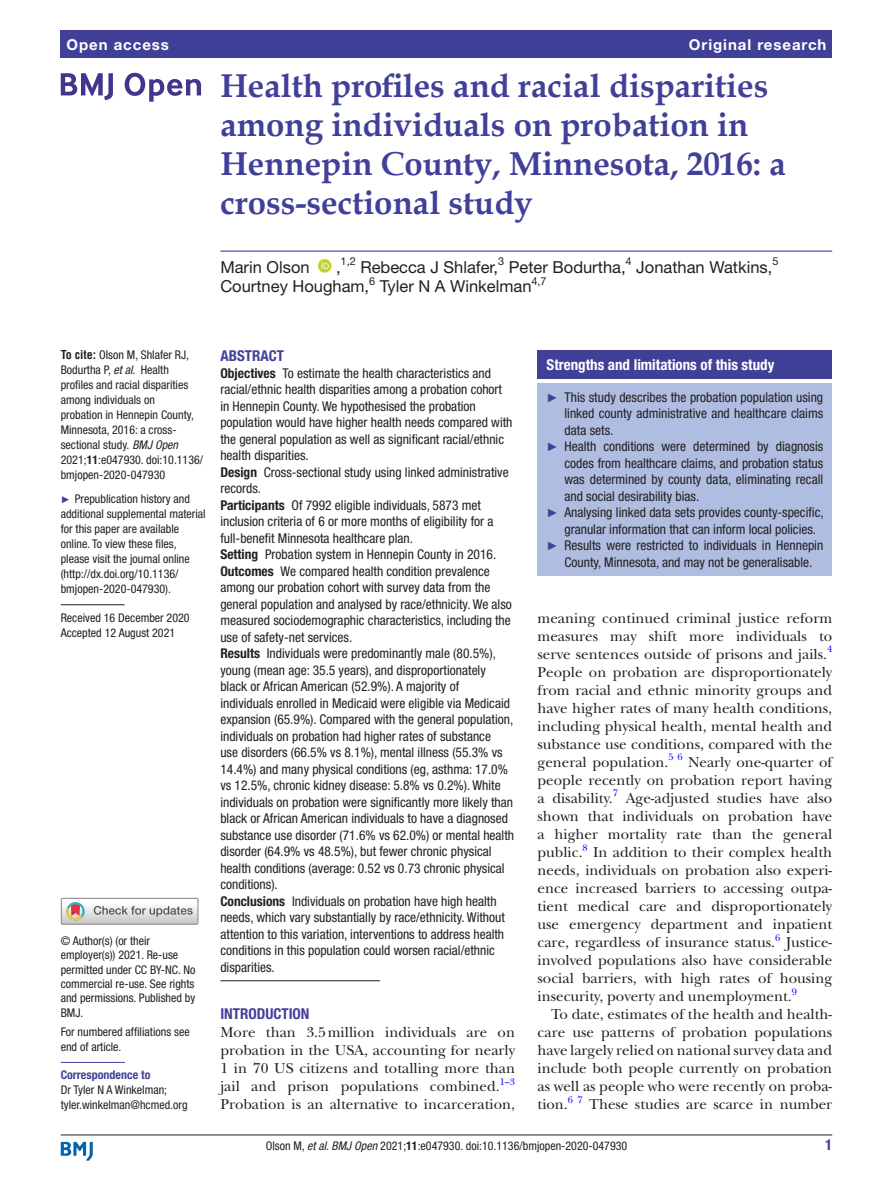
<style>
.page{position:relative;width:893px;height:1191px;background:#fff}
.page>*{position:absolute;margin:0;border:0;box-sizing:border-box;transform-origin:0 0}
.t1{font:700 33px/39px "Book Antiqua";color:#414099}
.t2{font:16.5px "Helvetica Neue LT Std";color:#231f20}
.t3{font:15px/18px "New Baskerville";color:#231f20;text-align:justify}
.t4{font:700 condensed 15px "Helvetica Neue LT Std";color:#fff}
.t5{font:700 15px "Helvetica Neue LT Std";letter-spacing:.065em;color:#fff}
.t6{font:700 condensed 15px "Helvetica Neue LT Std";color:#414099}
.t7{font:condensed 13.5px/16.5px "Helvetica Neue LT Std";color:#231f20}
.t8{font:condensed 12px/15px "Helvetica Neue LT Std";color:#231f20}
.t9{font:700 condensed 12px "Helvetica Neue LT Std";color:#414099}
.t10{font:10.95px "Helvetica Neue LT Std";color:#231f20}
.t11{font:9.9px "New Baskerville";color:#00f}
.s1{font-family:"Helvetica LT Std";font-weight:700}
.s2{font-style:italic}
.s3{font-weight:700}
.s4{font-family:"Arial";font-stretch:normal;font-size:9.75px;color:#414099}
.s5{font-family:"Arial";font-stretch:normal;font-size:12px;color:#414099}
</style>
<div class="page">
<hr style="left:61px;top:1134px;width:771px;height:1px;background:#231f20">
<svg style="left:61px;top:1141px;width:32px;height:19px"></svg>
<div style="left:61px;top:31px;width:771px;height:27px;background:#414099"></div>
<hr style="left:220px;top:250px;width:612px;height:2px;background:#414099">
<svg style="left:318px;top:259px;width:13px;height:14px"></svg>
<hr style="left:61px;top:604px;width:64px;height:1px;background:#231f20">
<hr style="left:61px;top:1062px;width:64px;height:1px;background:#414099">
<svg style="left:61px;top:73px;width:52px;height:27px"></svg>
<svg style="left:125px;top:73px;width:76px;height:29px"></svg>
<div style="left:61px;top:897px;width:138px;height:27px;border:1px solid #969090"></div>
<svg style="left:61px;top:898px;width:137px;height:26px"></svg>
<hr style="left:220px;top:980px;width:160px;height:1px;background:#231f20">
<div style="left:538px;top:350px;width:294px;height:29px;background:#414099"></div>
<div style="left:538px;top:383px;width:294px;height:193px;background:#afbde1"></div>
<p class="t5" style="left:66px;top:35px;width:104px">Open access</p>
<p class="t5" style="left:689px;top:35px;width:139px">Original research</p>
<h1 class="t1" style="left:220px;top:66px;width:567px">Health profiles and racial disparities among individuals on probation in Hennepin County, Minnesota, 2016: a cross-sectional study</h1>
<p class="t2" style="left:220px;top:257px;width:91px">Marin Olson</p>
<p class="t2" style="left:336px;top:257px;width:6px">,</p>
<p class="t10" style="left:341px;top:255px;width:17px">1,2</p>
<p class="t2" style="left:360px;top:257px;width:139px">Rebecca J Shlafer,</p>
<p class="t10" style="left:498px;top:255px;width:8px">3</p>
<p class="t2" style="left:509px;top:257px;width:118px">Peter Bodurtha,</p>
<p class="t10" style="left:626px;top:255px;width:8px">4</p>
<p class="t2" style="left:636px;top:257px;width:138px">Jonathan Watkins,</p>
<p class="t10" style="left:772px;top:255px;width:8px">5</p>
<p class="t2" style="left:220px;top:276px;width:150px">Courtney Hougham,</p>
<p class="t10" style="left:369px;top:274px;width:8px">6</p>
<p class="t2" style="left:380px;top:276px;width:153px">Tyler N A Winkelman</p>
<p class="t10" style="left:531px;top:274px;width:17px">4,7</p>
<p class="t8" style="left:61px;top:347px;width:144px"><span class="s1">To cite:</span> Olson M, Shlafer RJ,<br>Bodurtha P, <span class="s2">et al</span>. Health profiles and racial disparities among individuals on<br>probation in Hennepin County,<br>Minnesota, 2016: a cross&shy;sectional study. <span class="s2">BMJ Open<br></span>2021;<span class="s3">11</span>:e047930. doi:10.1136/ bmjopen-2020-047930</p>
<p class="t8" style="left:61px;top:491px;width:146px"><span class="s4">►</span> Prepublication history and additional supplemental material for this paper are available online. To view these files, please visit the journal online (http://dx.doi.org/10.1136/ bmjopen-2020-047930).</p>
<p class="t8" style="left:61px;top:610px;width:130px">Received 16 December 2020<br>Accepted 12 August 2021</p>
<p class="t8" style="left:61px;top:933px;width:136px;line-height:14.4px">© Author(s) (or their employer(s)) 2021. Re-use permitted under CC BY-NC. No commercial re-use. See rights and permissions. Published by<br>BMJ.</p>
<p class="t8" style="left:61px;top:1024px;width:130px">For numbered affiliations see end of article.</p>
<p class="t9" style="left:61px;top:1067px;width:91px">Correspondence to</p>
<p class="t8" style="left:61px;top:1082px;width:128px">Dr Tyler N A Winkelman; tyler.winkelman@hcmed.org</p>
<p class="t6" style="left:220px;top:347px;width:65px">Abstract</p>
<p class="t7" style="left:220px;top:364px;width:295px"><span class="s3">Objectives</span> To estimate the health characteristics and racial/ethnic health disparities among a probation cohort in Hennepin County. We hypothesised the probation population would have higher health needs compared with the general population as well as significant racial/ethnic health disparities.<br><span class="s3">Design</span> Cross-sectional study using linked administrative records.<br><span class="s3">Participants</span> Of 7992 eligible individuals, 5873 met inclusion criteria of 6 or more months of eligibility for a full-benefit Minnesota healthcare plan.<br><span class="s3">Setting</span> Probation system in Hennepin County in 2016.<br><span class="s3">Outcomes</span> We compared health condition prevalence among our probation cohort with survey data from the general population and analysed by race/ethnicity. We also measured sociodemographic characteristics, including the use of safety-net services.<br><span class="s3">Results</span> Individuals were predominantly male (80.5%), young (mean age: 35.5 years), and disproportionately black or African American (52.9%). A majority of individuals enrolled in Medicaid were eligible via Medicaid expansion (65.9%). Compared with the general population, individuals on probation had higher rates of substance<br>use disorders (66.5% vs 8.1%), mental illness (55.3% vs 14.4%) and many physical conditions (eg, asthma: 17.0% vs 12.5%, chronic kidney disease: 5.8% vs 0.2%). White individuals on probation were significantly more likely than black or African American individuals to have a diagnosed substance use disorder (71.6% vs 62.0%) or mental health disorder (64.9% vs 48.5%), but fewer chronic physical health conditions (average: 0.52 vs 0.73 chronic physical conditions).<br><span class="s3">Conclusions</span> Individuals on probation have high health needs, which vary substantially by race/ethnicity. Without attention to this variation, interventions to address health conditions in this population could worsen racial/ethnic disparities.</p>
<p class="t6" style="left:220px;top:1005px;width:91px">Introduction</p>
<p class="t3" style="left:220px;top:1023px;width:296px">More than 3.5million individuals are on probation in the USA, accounting for nearly 1 in 70 US citizens and totalling more than jail and prison populations combined.</p>
<p class="t11" style="left:500px;top:1075px;width:17px">1–3</p>
<p class="t3" style="left:220px;top:1095px;width:296px">Probation is an alternative to incarceration,</p>
<p class="t4" style="left:547px;top:356px;width:229px">Strengths and limitations of this study</p>
<p class="t7" style="left:547px;top:389px;width:278px"><span class="s5">►</span> This study describes the probation population using</p>
<p class="t7" style="left:565px;top:405px;width:260px">linked county administrative and healthcare claims</p>
<p class="t7" style="left:565px;top:422px;width:50px">data sets.</p>
<p class="t7" style="left:547px;top:438px;width:278px"><span class="s5">►</span> Health conditions were determined by diagnosis</p>
<p class="t7" style="left:565px;top:455px;width:260px">codes from healthcare claims, and probation status</p>
<p class="t7" style="left:565px;top:471px;width:260px">was determined by county data, eliminating recall</p>
<p class="t7" style="left:565px;top:488px;width:136px">and social desirability bias.</p>
<p class="t7" style="left:547px;top:504px;width:279px"><span class="s5">►</span> Analysing linked data sets provides county-specific,</p>
<p class="t7" style="left:565px;top:521px;width:253px">granular information that can inform local policies.</p>
<p class="t7" style="left:547px;top:537px;width:278px"><span class="s5">►</span> Results were restricted to individuals in Hennepin</p>
<p class="t7" style="left:565px;top:554px;width:249px">County, Minnesota, and may not be generalisable.</p>
<p class="t3" style="left:538px;top:609px;width:296px">meaning continued criminal justice reform measures may shift more individuals to serve sentences outside of prisons and jails.<sup>4<br></sup>People on probation are disproportionately from racial and ethnic minority groups and have higher rates of many health conditions, including physical health, mental health and substance use conditions, compared with the general population.</p>
<p class="t11" style="left:668px;top:751px;width:16px">5 6</p>
<p class="t3" style="left:538px;top:753px;width:296px;text-indent:151px">Nearly one-quarter of people recently on probation report having a disability.</p>
<p class="t11" style="left:613px;top:787px;width:7px">7</p>
<p class="t3" style="left:538px;top:789px;width:296px;text-indent:88px">Age-adjusted studies have also shown that individuals on probation have a higher mortality rate than the general public.</p>
<p class="t11" style="left:583px;top:841px;width:7px">8</p>
<p class="t3" style="left:538px;top:843px;width:296px;text-indent:56px">In addition to their complex health needs, individuals on probation also experi&shy;ence increased barriers to accessing outpa&shy;tient medical care and disproportionately use emergency department and inpatient care, regardless of insurance status.</p>
<p class="t11" style="left:775px;top:931px;width:7px">6</p>
<p class="t3" style="left:538px;top:933px;width:296px;text-indent:248px">Justice&shy;involved populations also have considerable social barriers, with high rates of housing insecurity, poverty and unemployment.</p>
<p class="t11" style="left:792px;top:985px;width:7px">9</p>
<p class="t3" style="left:538px;top:1005px;width:296px;text-indent:14px">To date, estimates of the health and health&shy;care use patterns of probation populations have largely relied on national survey data and include both people currently on probation as well as people who were recently on proba&shy;tion.</p>
<p class="t11" style="left:568px;top:1093px;width:16px">6 7</p>
<p class="t3" style="left:589px;top:1095px;width:245px">These studies are scarce in number</p>
<p class="t8" style="left:266px;top:1137px;width:363px">Olson M, <span class="s2">et al</span>. <span class="s2">BMJ Open</span> 2021;<span class="s3">11</span>:e047930. doi:10.1136/bmjopen-2020-047930</p>
<p class="t6" style="left:825px;top:1135px;width:9px">1</p>
</div>
